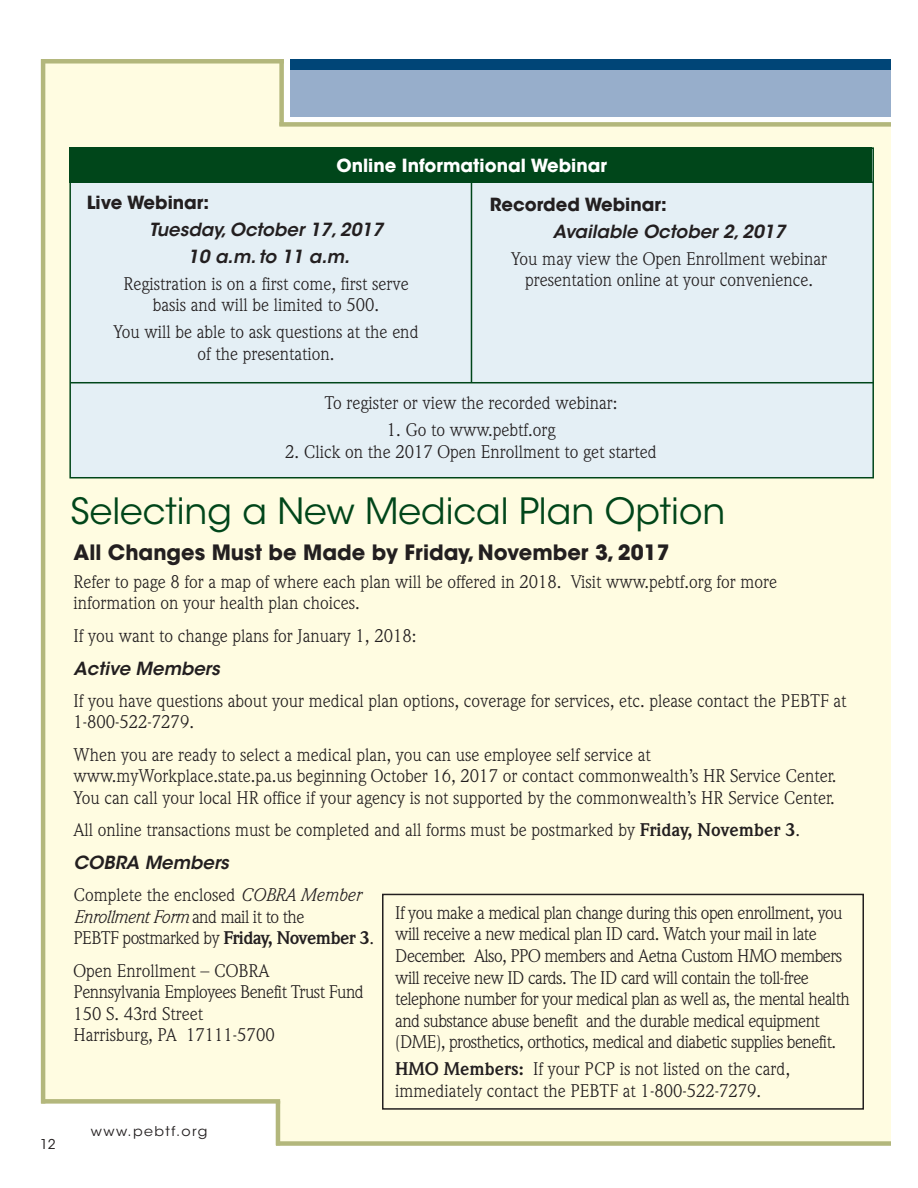
<style>
.page{position:relative;width:918px;height:1188px;background:#fff}
.page>*{position:absolute;margin:0;border:0;box-sizing:border-box;transform-origin:0 0}
.t1{font:36px "ITC Avant Garde Std";color:#00461a}
.t2{font:700 21px "ITC Avant Garde Std";color:#231f20}
.t3{font:18px/21.6px "Weidemann";color:#231f20}
.t4{font:18px/21.6px "Weidemann";letter-spacing:-.03em;color:#231f20}
.t5{font:italic 600 18px/27px "ITC Avant Garde Std";color:#231f20;text-align:center}
.t6{font:700 18px "ITC Avant Garde Std";color:#231f20}
.t7{font:700 18px "ITC Avant Garde Std";color:#fff}
.t8{font:13.5px "ITC Avant Garde Std";color:#231f20}
.t9{font:13.35px "ITC Avant Garde Std";letter-spacing:.1em;color:#231f20;scale:1.06 1}
.s1{font-weight:700}
.s2{font-style:italic}
</style>
<div class="page">
<div style="left:45px;top:64px;width:846px;height:1080px;background:#fffce1"></div>
<hr style="left:276px;top:1101px;width:4px;height:44px;background:#b3b77c">
<div style="left:290px;top:59px;width:601px;height:16px;background:#004577"></div>
<div style="left:290px;top:70px;width:601px;height:46px;background:#97aecb"></div>
<div style="left:41px;top:59px;width:243px;height:5px;background:#b3b77c"></div>
<div style="left:279px;top:59px;width:5px;height:67px;background:#b3b77c"></div>
<div style="left:279px;top:122px;width:612px;height:5px;background:#b3b77c"></div>
<div style="left:41px;top:1099px;width:239px;height:5px;background:#b3b77c"></div>
<div style="left:276px;top:1141px;width:615px;height:5px;background:#b3b77c"></div>
<hr style="left:41px;top:59px;width:4px;height:1045px;background:#b3b77c">
<div style="left:71px;top:149px;width:801px;height:328px;background:#e4eff5"></div>
<hr style="left:69px;top:182px;width:804px;height:1px;background:#00461a">
<hr style="left:70px;top:382px;width:804px;height:1px;background:#00461a">
<hr style="left:471px;top:181px;width:1px;height:202px;background:#00461a">
<div style="left:382px;top:894px;width:482px;height:216px;border:2px solid #231f20"></div>
<div style="left:69px;top:147px;width:803px;height:36px;background:#00461a"></div>
<p class="t8" style="left:40px;top:1140px;width:17px">12</p>
<p class="t7" style="left:336px;top:158px;width:272px">Online Informational Webinar</p>
<p class="t6" style="left:87px;top:196px;width:124px">Live Webinar:</p>
<p class="t5" style="left:149px;top:218px;width:236px">Tuesday, October 17, 2017<br>10 a.m. to 11 a.m.</p>
<p class="t3" style="left:123px;top:274px;width:287px;text-align:center">Registration is on a first come, first serve basis and will be limited to 500.</p>
<p class="t3" style="left:114px;top:323px;width:307px;text-align:center">You will be able to ask questions at the end of the presentation.</p>
<p class="t6" style="left:490px;top:198px;width:178px">Recorded Webinar:</p>
<p class="t5" style="left:553px;top:220px;width:234px">Available October 2, 2017</p>
<p class="t3" style="left:511px;top:249px;width:317px;text-align:center">You may view the Open Enrollment webinar presentation online at your convenience.</p>
<p class="t3" style="left:325px;top:394px;width:295px">To register or view the recorded webinar:</p>
<p class="t3" style="left:387px;top:421px;width:170px">1. Go to www.pebtf.org</p>
<p class="t3" style="left:285px;top:443px;width:373px">2. Click on the 2017 Open Enrollment to get started</p>
<h1 class="t1" style="left:70px;top:497px;width:657px">Selecting a New Medical Plan Option</h1>
<p class="t2" style="left:73px;top:544px;width:598px">All Changes Must be Made by Friday, November 3, 2017</p>
<p class="t3" style="left:73px;top:573px;width:705px">Refer to page 8 for a map of where each plan will be offered in 2018. Visit www.pebtf.org for more information on your health plan choices.</p>
<p class="t3" style="left:73px;top:627px;width:345px">If you want to change plans for January 1, 2018:</p>
<p class="t5" style="left:73px;top:656px;width:148px">Active Members</p>
<p class="t3" style="left:73px;top:691px;width:774px">If you have questions about your medical plan options, coverage for services, etc. please contact the PEBTF at<br>1-800-522-7279.</p>
<p class="t3" style="left:73px;top:745px;width:765px">When you are ready to select a medical plan, you can use employee self service at www.myWorkplace.state.pa.us beginning October 16, 2017 or contact commonwealth’s HR Service Center.<br>You can call your local HR office if your agency is not supported by the commonwealth’s HR Service Center.</p>
<p class="t3" style="left:73px;top:821px;width:728px">All online transactions must be completed and all forms must be postmarked by <span class="s1">Friday, November 3</span>.</p>
<p class="t5" style="left:73px;top:851px;width:157px">COBRA Members</p>
<p class="t3" style="left:73px;top:886px;width:302px">Complete the enclosed <span class="s2">COBRA Member<br>Enrollment Form</span> and mail it to the<br>PEBTF postmarked by <span class="s1">Friday, November 3</span>.</p>
<p class="t3" style="left:73px;top:961px;width:292px">Open Enrollment – COBRA<br>Pennsylvania Employees Benefit Trust Fund<br>150 S. 43rd Street<br>Harrisburg, PA 17111-5700</p>
<p class="t4" style="left:395px;top:903px;width:456px">If you make a medical plan change during this open enrollment, you will receive a new medical plan ID card. Watch your mail in late December. Also, PPO members and Aetna Custom HMO members will receive new ID cards. The ID card will contain the toll-free telephone number for your medical plan as well as, the mental health and substance abuse benefit and the durable medical equipment (DME), prosthetics, orthotics, medical and diabetic supplies benefit.</p>
<p class="t3" style="left:395px;top:1060px;width:396px"><span class="s1">HMO Members:</span> If your PCP is not listed on the card, immediately contact the PEBTF at 1-800-522-7279.</p>
<p class="t9" style="left:91px;top:1126px;width:111px">www.pebtf.org</p>
</div>
